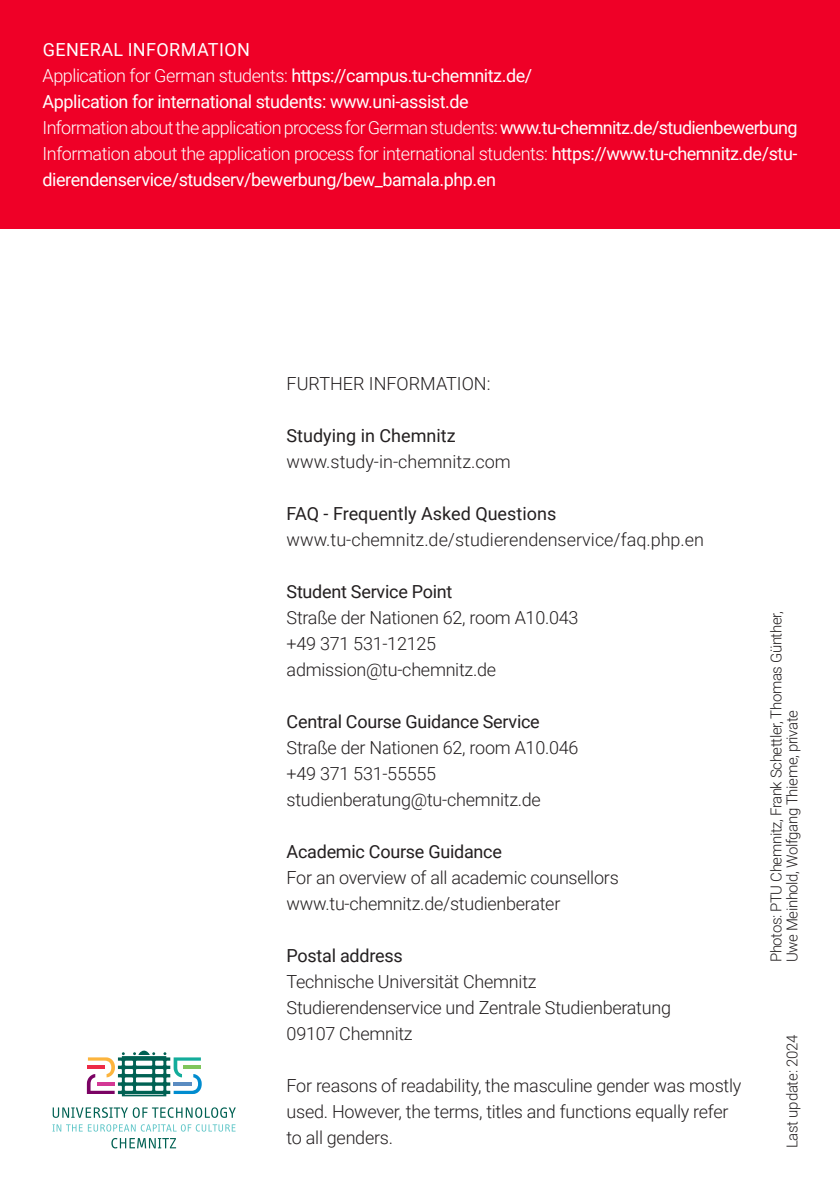
<style>
.page{position:relative;width:840px;height:1191px;background:#fff}
.page>*{position:absolute;margin:0;border:0;box-sizing:border-box;transform-origin:0 0}
.Cover_Mengentext{font:300 18px/26px "Roboto";letter-spacing:-.015em;color:#231f20}
.Grundlegendes_Mengentext{font:18px/26px "Roboto";letter-spacing:-.025em;color:#fff}
.t1{font:18px "Roboto";letter-spacing:-.015em;color:#231f20}
.Grundlegendes_Mengentext-2{font:300 18px "Roboto";letter-spacing:-.035em;color:#fff}
.Grundlegendes{font:18px "Roboto";letter-spacing:.02em;color:#fff}
.Marginalien{font:300 15px/16px "Roboto";letter-spacing:-.025em;color:#231f20}
.s1{font-weight:300}
.s2{font-weight:400}
</style>
<div class="page">
<div style="left:0;top:0;width:839px;height:229px;background:#ef0027"></div>
<svg style="left:87px;top:1050px;width:115px;height:46px"></svg>
<svg style="left:53px;top:1107px;width:183px;height:10px"></svg>
<svg style="left:111px;top:1138px;width:65px;height:10px"></svg>
<svg style="left:52px;top:1124px;width:83px;height:7px"></svg>
<svg style="left:141px;top:1124px;width:94px;height:7px"></svg>
<p class="Grundlegendes" style="left:43px;top:37px;width:208px">GENERAL INFORMATION</p>
<p class="Grundlegendes_Mengentext" style="left:43px;top:62px;width:491px"><span class="s1">Application for German students:</span> https://campus.tu-chemnitz.de/</p>
<p class="Grundlegendes_Mengentext" style="left:43px;top:88px;width:427px">Application for international students: www.uni-assist.de</p>
<p class="Grundlegendes_Mengentext-2" style="left:43px;top:115px;width:756px">Information about the application process for German students: <span class="s2">www.tu-chemnitz.de/studienbewerbung</span></p>
<p class="Grundlegendes_Mengentext" style="left:43px;top:140px;width:756px"><span class="s1">Information about the application process for international students:</span> https://www.tu-chemnitz.de/stu&shy;dierendenservice/studserv/bewerbung/bew_bamala.php.en</p>
<p class="Cover_Mengentext" style="left:286px;top:370px;width:205px">FURTHER INFORMATION:</p>
<p class="t1" style="left:286px;top:423px;width:170px">Studying in Chemnitz</p>
<p class="Cover_Mengentext" style="left:286px;top:448px;width:225px">www.study-in-chemnitz.com</p>
<p class="t1" style="left:286px;top:501px;width:271px">FAQ - Frequently Asked Questions</p>
<p class="Cover_Mengentext" style="left:286px;top:526px;width:419px">www.tu-chemnitz.de/studierendenservice/faq.php.en</p>
<p class="t1" style="left:286px;top:579px;width:167px">Student Service Point</p>
<p class="Cover_Mengentext" style="left:286px;top:604px;width:293px">Straße der Nationen 62, room A10.043</p>
<p class="Cover_Mengentext" style="left:286px;top:630px;width:151px">+49 371 531-12125</p>
<p class="Cover_Mengentext" style="left:286px;top:656px;width:211px">admission@tu-chemnitz.de</p>
<p class="t1" style="left:286px;top:709px;width:254px">Central Course Guidance Service</p>
<p class="Cover_Mengentext" style="left:286px;top:734px;width:293px">Straße der Nationen 62, room A10.046</p>
<p class="Cover_Mengentext" style="left:286px;top:760px;width:151px">+49 371 531-55555</p>
<p class="Cover_Mengentext" style="left:286px;top:786px;width:256px">studienberatung@tu-chemnitz.de</p>
<p class="t1" style="left:286px;top:839px;width:217px">Academic Course Guidance</p>
<p class="Cover_Mengentext" style="left:286px;top:864px;width:333px">For an overview of all academic counsellors www.tu-chemnitz.de/studienberater</p>
<p class="t1" style="left:286px;top:943px;width:117px">Postal address</p>
<p class="Cover_Mengentext" style="left:286px;top:968px;width:251px">Technische Universität Chemnitz</p>
<p class="Cover_Mengentext" style="left:286px;top:994px;width:385px">Studierendenservice und Zentrale Studienberatung</p>
<p class="Cover_Mengentext" style="left:286px;top:1020px;width:127px">09107 Chemnitz</p>
<p class="Cover_Mengentext" style="left:286px;top:1072px;width:456px">For reasons of readability, the masculine gender was mostly used. However, the terms, titles and functions equally refer to all genders.</p>
<p class="Marginalien" style="left:767px;top:962px;width:353px;rotate:-90deg">Photos: PTU Chemnitz, Frank Schettler, Thomas Günther,<br>Uwe Meinhold, Wolfgang Thieme, private</p>
<p class="Marginalien" style="left:783px;top:1148px;width:115px;rotate:-90deg">Last update: 2024</p>
</div>
